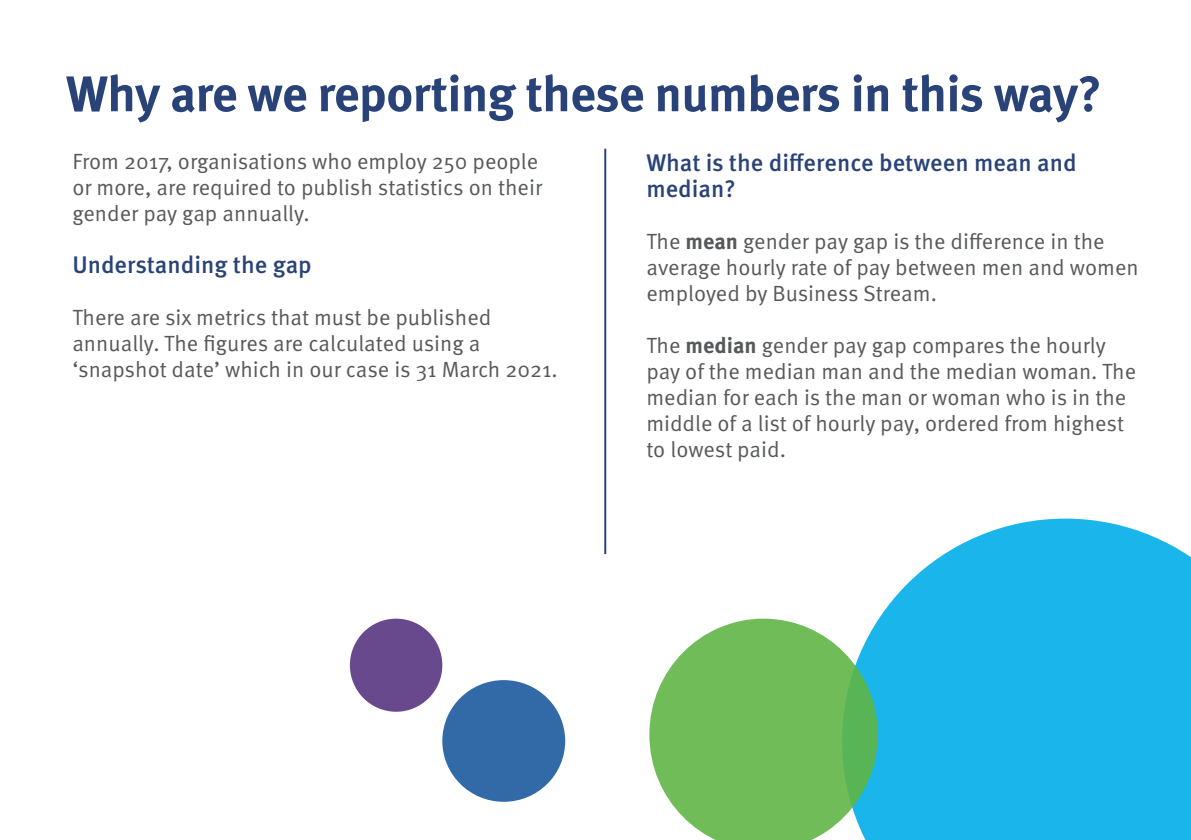
<style>
.page{position:relative;width:1191px;height:840px;background:#fff}
.page>*{position:absolute;margin:0;border:0;box-sizing:border-box;transform-origin:0 0}
.Headline{font:700 50px "Meta Pro";letter-spacing:-.015em;color:#294379}
.t1{font:500 24px/26px "Meta Pro";color:#294379}
.t2{font:22px/26px "Meta Pro";color:#57585a}
.s1{font-weight:700}
</style>
<div class="page">
<hr style="left:604px;top:149px;width:2px;height:404px;background:#294379">
<svg style="left:877px;top:518px;width:314px;height:321px;background:#2abaec"></svg>
<svg style="left:649px;top:618px;width:228px;height:221px;fill:#6fbc58"></svg>
<div style="left:350px;top:618px;width:92px;height:93px;background:#69498d;border-radius:50%"></div>
<div style="left:442px;top:679px;width:123px;height:122px;background:#3269a7;border-radius:50%"></div>
<p class="Headline" style="left:66px;top:62px;width:1037px">Why are we reporting these numbers in this way?</p>
<p class="t1" style="left:646px;top:150px;width:432px">What is the difference between mean and median?</p>
<p class="t2" style="left:646px;top:228px;width:494px">The <span class="s1">mean</span> gender pay gap is the difference in the average hourly rate of pay between men and women employed by Business Stream.</p>
<p class="t2" style="left:646px;top:332px;width:491px">The <span class="s1">median</span> gender pay gap compares the hourly pay of the median man and the median woman. The median for each is the man or woman who is in the middle of a list of hourly pay, ordered from highest to lowest paid.</p>
<p class="t2" style="left:72px;top:149px;width:471px">From 2017, organisations who employ 250 people or more, are required to publish statistics on their gender pay gap annually.</p>
<p class="t1" style="left:72px;top:252px;width:241px">Understanding the gap</p>
<p class="t2" style="left:72px;top:305px;width:487px">There are six metrics that must be published annually. The figures are calculated using a ‘snapshot date’ which in our case is 31 March 2021.</p>
</div>
